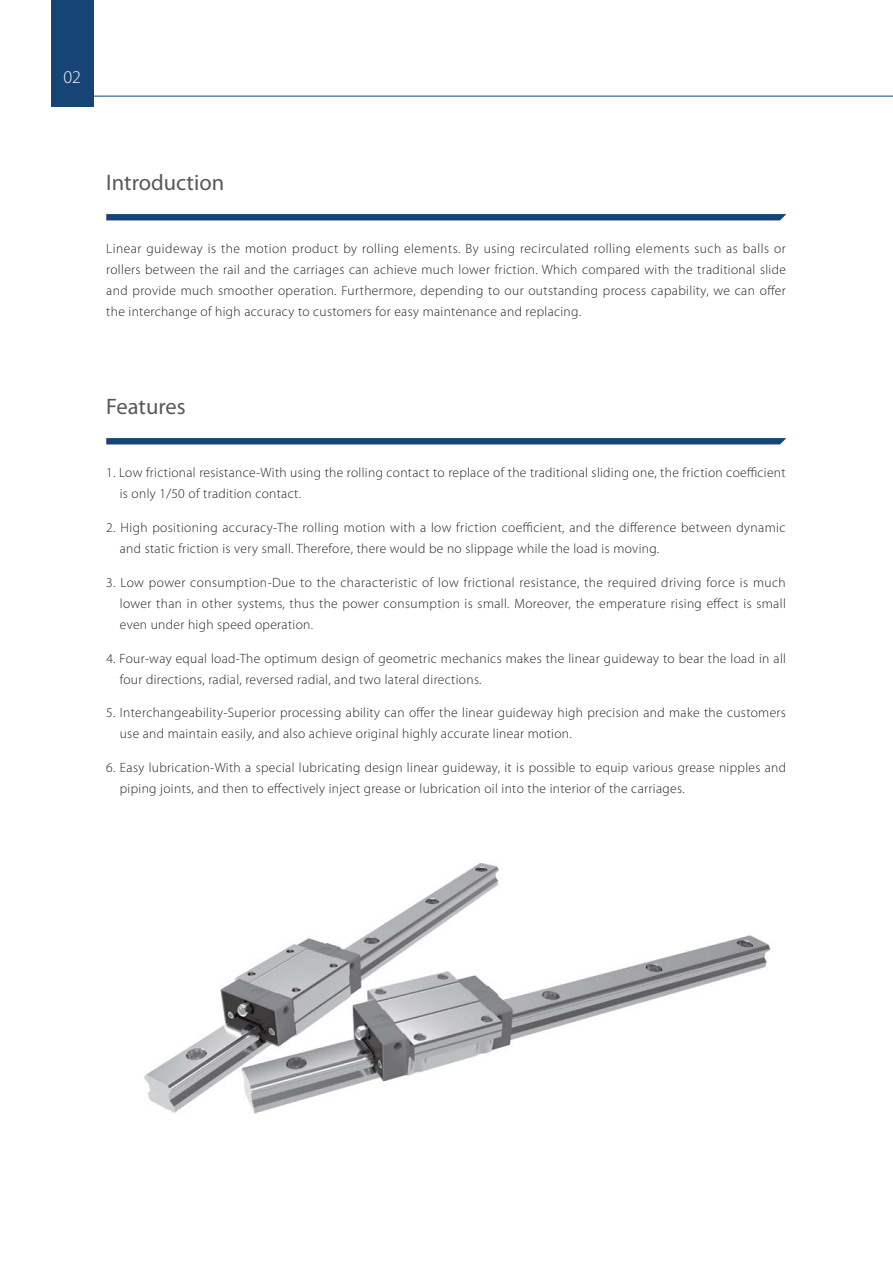
<style>
.page{position:relative;width:893px;height:1263px;background:#fff}
.page>*{position:absolute;margin:0;border:0;box-sizing:border-box;transform-origin:0 0}
.t1{font:22.5px "Myriad Pro";color:#58595b}
.t2{font:300 18px "Myriad Pro";color:#fff}
.t3{font:300 13.5px/21px "Myriad Pro";letter-spacing:.025em;color:#231f20}
</style>
<div class="page">
<svg style="left:106px;top:438px;width:680px;height:6px;background:#1a4877"></svg>
<svg style="left:106px;top:214px;width:680px;height:6px;background:#194777"></svg>
<img style="left:144px;top:863px;width:627px;height:251px">
<div style="left:51px;top:0;width:43px;height:107px;background:#164575"></div>
<hr style="left:94px;top:96px;width:799px;height:1px;background:#164575">
<h2 class="t2" style="left:63px;top:71px;width:19px">02</h2>
<h1 class="t1" style="left:106px;top:174px;width:119px">Introduction</h1>
<p class="t3" style="left:106px;top:239px;width:681px;text-align:justify">Linear guideway is the motion product by rolling elements. By using recirculated rolling elements such as balls or rollers between the rail and the carriages can achieve much lower friction. Which compared with the traditional slide and provide much smoother operation. Furthermore, depending to our outstanding process capability, we can offer the interchange of high accuracy to customers for easy maintenance and replacing.</p>
<h1 class="t1" style="left:106px;top:398px;width:81px">Features</h1>
<p class="t3" style="left:120px;top:463px;width:667px;text-indent:-14px">1. Low frictional resistance-With using the rolling contact to replace of the traditional sliding one, the friction coefficient is only 1/50 of tradition contact.</p>
<p class="t3" style="left:120px;top:518px;width:667px;text-indent:-14px">2. High positioning accuracy-The rolling motion with a low friction coefficient, and the difference between dynamic and static friction is very small. Therefore, there would be no slippage while the load is moving.</p>
<p class="t3" style="left:120px;top:573px;width:667px;text-align:justify;text-indent:-14px">3. Low power consumption-Due to the characteristic of low frictional resistance, the required driving force is much lower than in other systems, thus the power consumption is small. Moreover, the emperature rising effect is small even under high speed operation.</p>
<p class="t3" style="left:120px;top:648px;width:668px;text-indent:-13px">4. Four-way equal load-The optimum design of geometric mechanics makes the linear guideway to bear the load in all four directions, radial, reversed radial, and two lateral directions.</p>
<p class="t3" style="left:120px;top:703px;width:667px;text-indent:-14px">5. Interchangeability-Superior processing ability can offer the linear guideway high precision and make the customers use and maintain easily, and also achieve original highly accurate linear motion.</p>
<p class="t3" style="left:120px;top:758px;width:668px;text-indent:-14px">6. Easy lubrication-With a special lubricating design linear guideway, it is possible to equip various grease nipples and piping joints, and then to effectively inject grease or lubrication oil into the interior of the carriages.</p>
</div>
